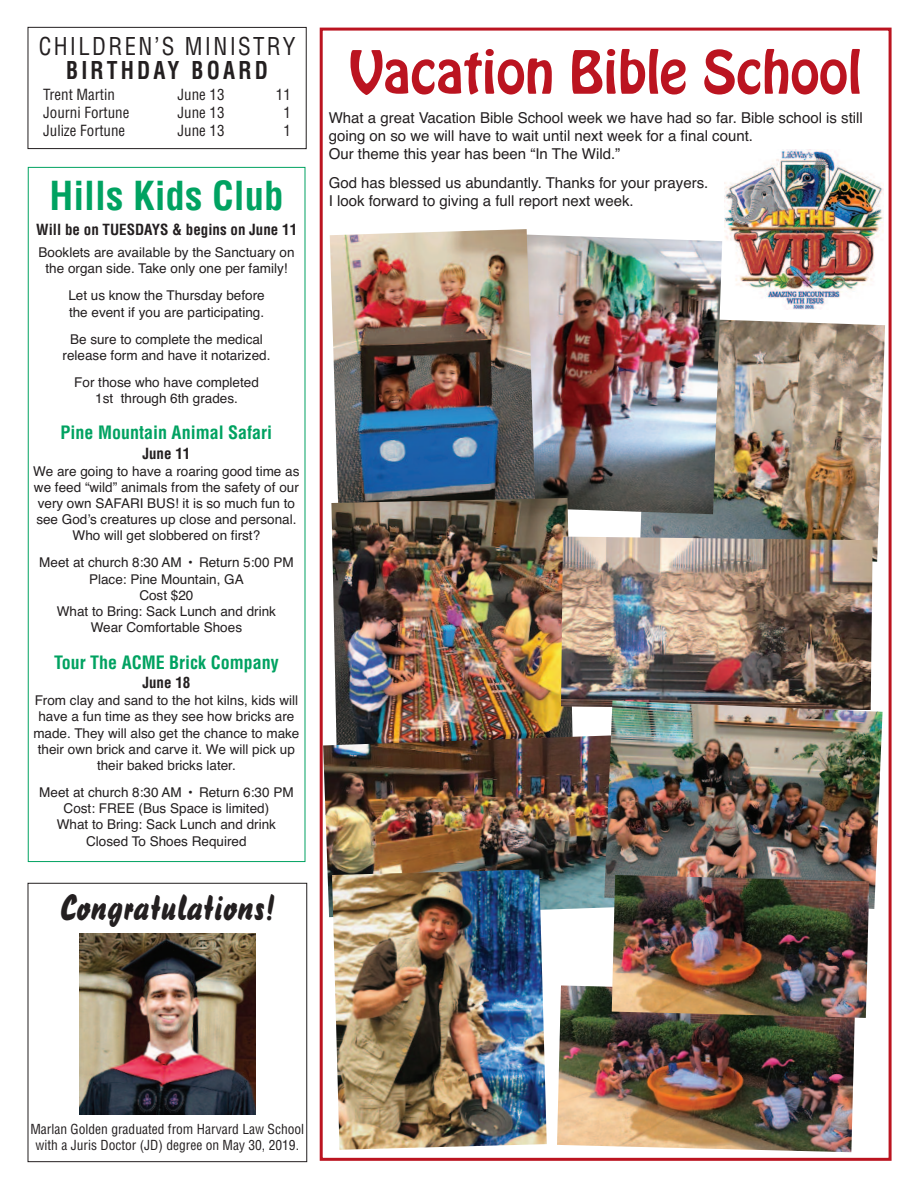
<style>
.page{position:relative;width:918px;height:1188px;background:#fff}
.page>*{position:absolute;margin:0;border:0;box-sizing:border-box;transform-origin:0 0}
.t1{font:52.5px "Hobo";color:#bb1420}
.t2{font:700 condensed 39px "Helvetica";color:#00a261}
.t3{font:36px "Brush 738 BT Regular A";color:#231f20}
.t4{font:condensed 24px "Helvetica";letter-spacing:.1em;color:#231f20;scale:.95 1}
.t5{font:700 condensed 24px "Helvetica";letter-spacing:.15em;color:#231f20;scale:.9 1}
.t6{font:700 condensed 18px "Helvetica";color:#00a261}
.t7{font:15px/18px "Helvetica";color:#231f20}
.t8{font:condensed 15px "Helvetica";color:#231f20}
.t9{font:700 condensed 15px "Helvetica";color:#231f20}
.t10{font:13.5px/16.2px "Helvetica";color:#231f20;text-align:center}
.t11{font:condensed 13.5px/16.2px "Helvetica";color:#231f20;text-align:center}
</style>
<div class="page">
<img style="left:640px;top:319px;width:245px;height:243px">
<img style="left:536px;top:235px;width:186px;height:279px">
<div style="left:320px;top:28px;width:572px;height:1133px;border:3px solid #bb1420"></div>
<img style="left:330px;top:229px;width:206px;height:269px">
<img style="left:331px;top:498px;width:242px;height:236px">
<div style="left:28px;top:27px;width:279px;height:122px;border:1px solid #231f20"></div>
<div style="left:28px;top:883px;width:279px;height:279px;border:1px solid #231f20"></div>
<img style="left:80px;top:934px;width:176px;height:180px">
<img style="left:561px;top:537px;width:312px;height:173px">
<img style="left:323px;top:734px;width:281px;height:183px">
<img style="left:604px;top:701px;width:279px;height:208px">
<img style="left:332px;top:869px;width:215px;height:281px">
<img style="left:557px;top:985px;width:298px;height:167px">
<img style="left:612px;top:875px;width:257px;height:143px">
<img style="left:725px;top:150px;width:158px;height:160px">
<h3 class="t4" style="left:39px;top:32px;width:272px">CHILDREN’S MINISTRY</h3>
<h3 class="t5" style="left:66px;top:56px;width:226px">BIRTHDAY BOARD</h3>
<p class="t8" style="left:43px;top:86px;width:73px">Trent Martin</p>
<p class="t8" style="left:178px;top:86px;width:49px">June 13</p>
<p class="t8" style="left:276px;top:86px;width:17px">11</p>
<p class="t8" style="left:43px;top:104px;width:88px">Journi Fortune</p>
<p class="t8" style="left:178px;top:104px;width:49px">June 13</p>
<p class="t8" style="left:283px;top:104px;width:9px">1</p>
<p class="t8" style="left:43px;top:122px;width:84px">Julize Fortune</p>
<p class="t8" style="left:178px;top:122px;width:49px">June 13</p>
<p class="t8" style="left:283px;top:122px;width:9px">1</p>
<h2 class="t2" style="left:50px;top:174px;width:236px">Hills Kids Club</h2>
<p class="t10" style="left:39px;top:245px;width:257px">Booklets are available by the Sanctuary on the organ side. Take only one per family!</p>
<p class="t10" style="left:68px;top:288px;width:198px;text-align:left">Let us know the Thursday before the event if you are participating.</p>
<p class="t10" style="left:63px;top:331px;width:209px">Be sure to complete the medical release form and have it notarized.</p>
<p class="t10" style="left:74px;top:374px;width:186px">For those who have completed<br>1st through 6th grades.</p>
<p class="t9" style="left:36px;top:221px;width:262px">Will be on TUESDAYS &amp; begins on June 11</p>
<h3 class="t6" style="left:61px;top:423px;width:213px">Pine Mountain Animal Safari</h3>
<p class="t9" style="left:142px;top:445px;width:49px">June 11</p>
<p class="t10" style="left:33px;top:463px;width:268px">We are going to have a roaring good time as we feed “wild” animals from the safety of our very own SAFARI BUS! it is so much fun to see God’s creatures up close and personal.<br>Who will get slobbered on first?</p>
<p class="t10" style="left:39px;top:555px;width:256px">Meet at church 8:30 AM • Return 5:00 PM<br>Place: Pine Mountain, GA<br>Cost $20<br>What to Bring: Sack Lunch and drink<br>Wear Comfortable Shoes</p>
<h3 class="t6" style="left:54px;top:652px;width:226px">Tour The ACME Brick Company</h3>
<p class="t9" style="left:142px;top:674px;width:49px">June 18</p>
<p class="t10" style="left:33px;top:692px;width:268px">From clay and sand to the hot kilns, kids will have a fun time as they see how bricks are made. They will also get the chance to make their own brick and carve it. We will pick up their baked bricks later.</p>
<p class="t10" style="left:39px;top:784px;width:256px">Meet at church 8:30 AM • Return 6:30 PM<br>Cost: FREE (Bus Space is limited)<br>What to Bring: Sack Lunch and drink<br>Closed To Shoes Required</p>
<h3 class="t3" style="left:60px;top:886px;width:217px">Congratulations!</h3>
<h1 class="t1" style="left:350px;top:45px;width:513px">Vacation Bible School</h1>
<p class="t7" style="left:329px;top:109px;width:536px">What a great Vacation Bible School week we have had so far. Bible school is still going on so we will have to wait until next week for a final count.<br>Our theme this year has been “In The Wild.”</p>
<p class="t7" style="left:329px;top:174px;width:381px">God has blessed us abundantly. Thanks for your prayers.<br>I look forward to giving a full report next week.</p>
<p class="t11" style="left:30px;top:1121px;width:275px">Marlan Golden graduated from Harvard Law School with a Juris Doctor (JD) degree on May 30, 2019.</p>
</div>
